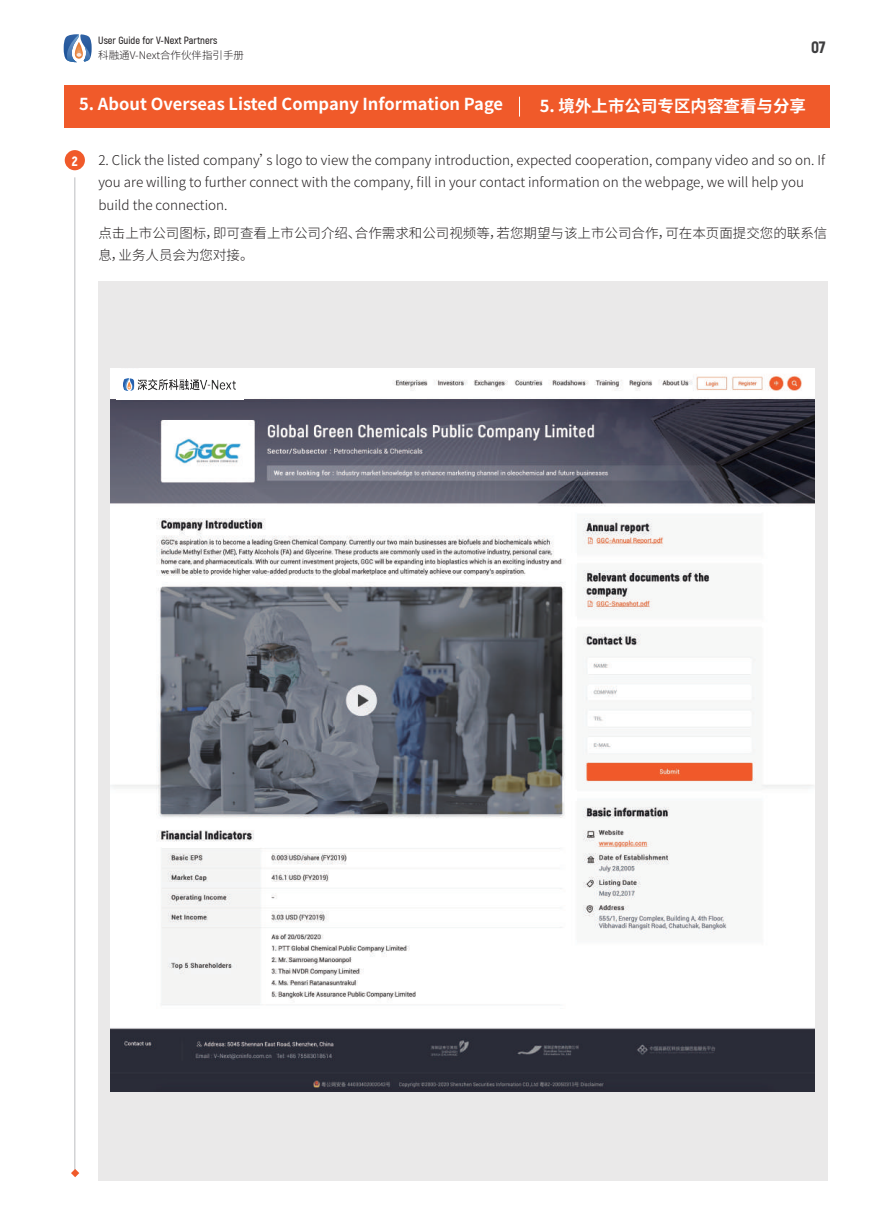
<style>
.page{position:relative;width:893px;height:1212px;background:#fff}
.page>*{position:absolute;margin:0;border:0;box-sizing:border-box;transform-origin:0 0}
.t1{font:700 16.5px "Source Han Sans CN";color:#fff}
.t2{font:900 16.5px "Akrobat";color:#3e3e3f}
.t3{font:300 13.5px/22.2px "Source Han Sans CN";color:#231f20}
.t4{font:900 13.5px "Akrobat";color:#fff}
.t5{font:600 10.5px "Akrobat";color:#231f20}
.t6{font:300 10.5px "Source Han Sans CN";color:#231f20}
</style>
<div class="page">
<svg style="left:64px;top:34px;width:28px;height:28px"></svg>
<div style="left:98px;top:281px;width:730px;height:899px;background:#eae9e9"></div>
<div style="left:64px;top:85px;width:765px;height:43px;background:#f05a2a"></div>
<svg style="left:519px;top:97px;width:1px;height:20px"></svg>
<div style="left:65px;top:150px;width:20px;height:20px;background:#f05a2a;border-radius:10px"></div>
<hr style="left:75px;top:177px;width:1px;height:994px;background:#bcbdc0">
<svg style="left:71px;top:1169px;width:8px;height:8px"></svg>
<img style="left:111px;top:369px;width:704px;height:722px">
<div style="left:116px;top:369px;width:127px;height:30px;background:#fff"></div>
<img style="left:124px;top:379px;width:112px;height:11px">
<p class="t5" style="left:98px;top:35px;width:121px">User Guide for V-Next Partners</p>
<p class="t6" style="left:98px;top:49px;width:147px">科融通V-Next合作伙伴指引手册</p>
<p class="t2" style="left:811px;top:37px;width:16px">07</p>
<p class="t1" style="left:79px;top:95px;width:426px">5. About Overseas Listed Company Information Page</p>
<p class="t1" style="left:540px;top:97px;width:268px">5. 境外上市公司专区内容查看与分享</p>
<p class="t4" style="left:72px;top:152px;width:7px">2</p>
<p class="t3" style="left:98px;top:149px;width:728px">2. Click the listed company’s logo to view the company introduction, expected cooperation, company video and so on. If you are willing to further connect with the company, fill in your contact information on the webpage, we will help you build the connection.</p>
<p class="t3" style="left:98px;top:222px;width:730px">点击上市公司图标，即可查看上市公司介绍、合作需求和公司视频等，若您期望与该上市公司合作，可在本页面提交您的联系信息，业务人员会为您对接。</p>
</div>
